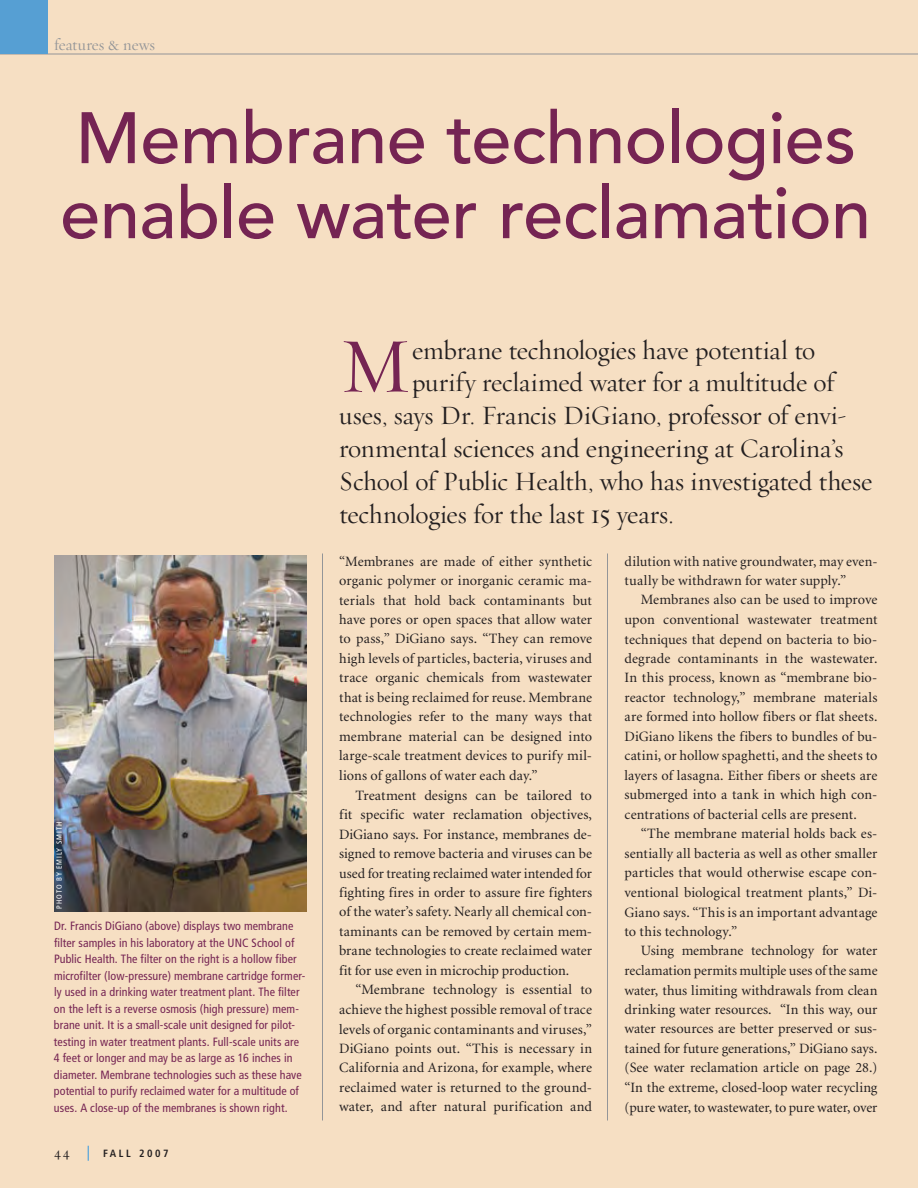
<style>
.page{position:relative;width:918px;height:1188px;background:#f6dfc3}
.page>*{position:absolute;margin:0;border:0;box-sizing:border-box;transform-origin:0 0}
.t1{font:78.45px "Requiem Display HTF Roman";color:#752453}
.t2{font:500 72px/75px "Avenir";letter-spacing:-.01em;color:#752453}
.t3{font:27px "Requiem Display HTF Roman";letter-spacing:-.005em;color:#231f20}
.t4{font:16.5px "Requiem Display HTF Roman";letter-spacing:.005em;color:#939598}
.t5{font:14.25px/19.5px "Minion";letter-spacing:.005em;color:#231f20;text-align:justify}
.t6{font:condensed 12px/16.5px "Frutiger";letter-spacing:.005em;color:#752453}
.t7{font:700 condensed 10.5px "Frutiger";letter-spacing:.25em;color:#231f20}
.t8{font:condensed 7.5px "Frutiger";letter-spacing:.125em;color:#fff}
.s1{font-size:15px;color:#58a5db}
</style>
<div class="page">
<hr style="left:0;top:54px;width:918px;height:1px;background:#939598">
<div style="left:0;top:0;width:47px;height:54px;background:#569fd3"></div>
<img style="left:54px;top:555px;width:252px;height:356px">
<hr style="left:322px;top:554px;width:1px;height:566px;background:#939598">
<hr style="left:607px;top:554px;width:1px;height:566px;background:#939598">
<p class="t4" style="left:54px;top:35px;width:103px">features &amp; news</p>
<h2 class="t2" style="left:60px;top:103px;width:812px">Membrane technologies enable water reclamation</h2>
<p class="t8" style="left:55px;top:909px;width:87px;rotate:-90deg">Photo by Emily Smith</p>
<p class="t6" style="left:54px;top:918px;width:253px">Dr. Francis DiGiano (above) displays two membrane filter samples in his laboratory at the UNC School of Public Health. The filter on the right is a hollow fiber microfilter (low-pressure) membrane cartridge former&shy;ly used in a drinking water treatment plant. The filter on the left is a reverse osmosis (high pressure) mem&shy;brane unit. It is a small-scale unit designed for pilot&shy;testing in water treatment plants. Full-scale units are 4 feet or longer and may be as large as 16 inches in diameter. Membrane technologies such as these have potential to purify reclaimed water for a multitude of uses. A close-up of the membranes is shown right.</p>
<p class="t7" style="left:87px;top:1148px;width:32px"><span class="s1">|</span> FALL</p>
<p class="t7" style="left:139px;top:1148px;width:31px">2007</p>
<h1 class="t1" style="left:339px;top:320px;width:66px">M</h1>
<h3 class="t3" style="left:412px;top:334px;width:405px">embrane technologies have potential to</h3>
<h3 class="t3" style="left:412px;top:367px;width:426px">purify reclaimed water for a multitude of</h3>
<h3 class="t3" style="left:339px;top:400px;width:510px">uses, says Dr. Francis DiGiano, professor of envi-</h3>
<h3 class="t3" style="left:339px;top:433px;width:506px">ronmental sciences and engineering at Carolina’s</h3>
<h3 class="t3" style="left:339px;top:466px;width:535px">School of Public Health, who has investigated these</h3>
<h3 class="t3" style="left:339px;top:499px;width:336px">technologies for the last 15 years.</h3>
<p class="t5" style="left:339px;top:552px;width:254px">“Membranes are made of either synthetic organic polymer or inorganic ceramic ma&shy;terials that hold back contaminants but have pores or open spaces that allow water to pass,” DiGiano says. “They can remove high levels of particles, bacteria, viruses and trace organic chemicals from wastewater that is being reclaimed for reuse. Membrane technologies refer to the many ways that membrane material can be designed into large-scale treatment devices to purify mil&shy;lions of gallons of water each day.”</p>
<p class="t5" style="left:339px;top:786px;width:254px;text-indent:16px">Treatment designs can be tailored to fit specific water reclamation objectives, DiGiano says. For instance, membranes de&shy;signed to remove bacteria and viruses can be used for treating reclaimed water intended for fighting fires in order to assure fire fighters of the water’s safety. Nearly all chemical con&shy;taminants can be removed by certain mem&shy;brane technologies to create reclaimed water fit for use even in microchip production.</p>
<p class="t5" style="left:339px;top:981px;width:254px;text-indent:16px">“Membrane technology is essential to achieve the highest possible removal of trace levels of organic contaminants and viruses,” DiGiano points out. “This is necessary in California and Arizona, for example, where reclaimed water is returned to the ground&shy;water, and after natural purification and</p>
<p class="t5" style="left:625px;top:552px;width:254px">dilution with native groundwater, may even&shy;tually be withdrawn for water supply.”</p>
<p class="t5" style="left:625px;top:591px;width:254px;text-indent:16px">Membranes also can be used to improve upon conventional wastewater treatment techniques that depend on bacteria to bio&shy;degrade contaminants in the wastewater.<br>In this process, known as “membrane bio&shy;reactor technology,” membrane materials are formed into hollow fibers or flat sheets.<br>DiGiano likens the fibers to bundles of bu&shy;catini, or hollow spaghetti, and the sheets to layers of lasagna. Either fibers or sheets are submerged into a tank in which high con&shy;centrations of bacterial cells are present.</p>
<p class="t5" style="left:625px;top:825px;width:254px;text-indent:16px">“The membrane material holds back es&shy;sentially all bacteria as well as other smaller particles that would otherwise escape con&shy;ventional biological treatment plants,” Di-Giano says. “This is an important advantage to this technology.”</p>
<p class="t5" style="left:625px;top:942px;width:255px;text-indent:16px">Using membrane technology for water reclamation permits multiple uses of the same water, thus limiting withdrawals from clean drinking water resources. “In this way, our water resources are better preserved or sus&shy;tained for future generations,” DiGiano says. (See water reclamation article on page 28.) “In the extreme, closed-loop water recycling (pure water, to wastewater, to pure water, over</p>
</div>
